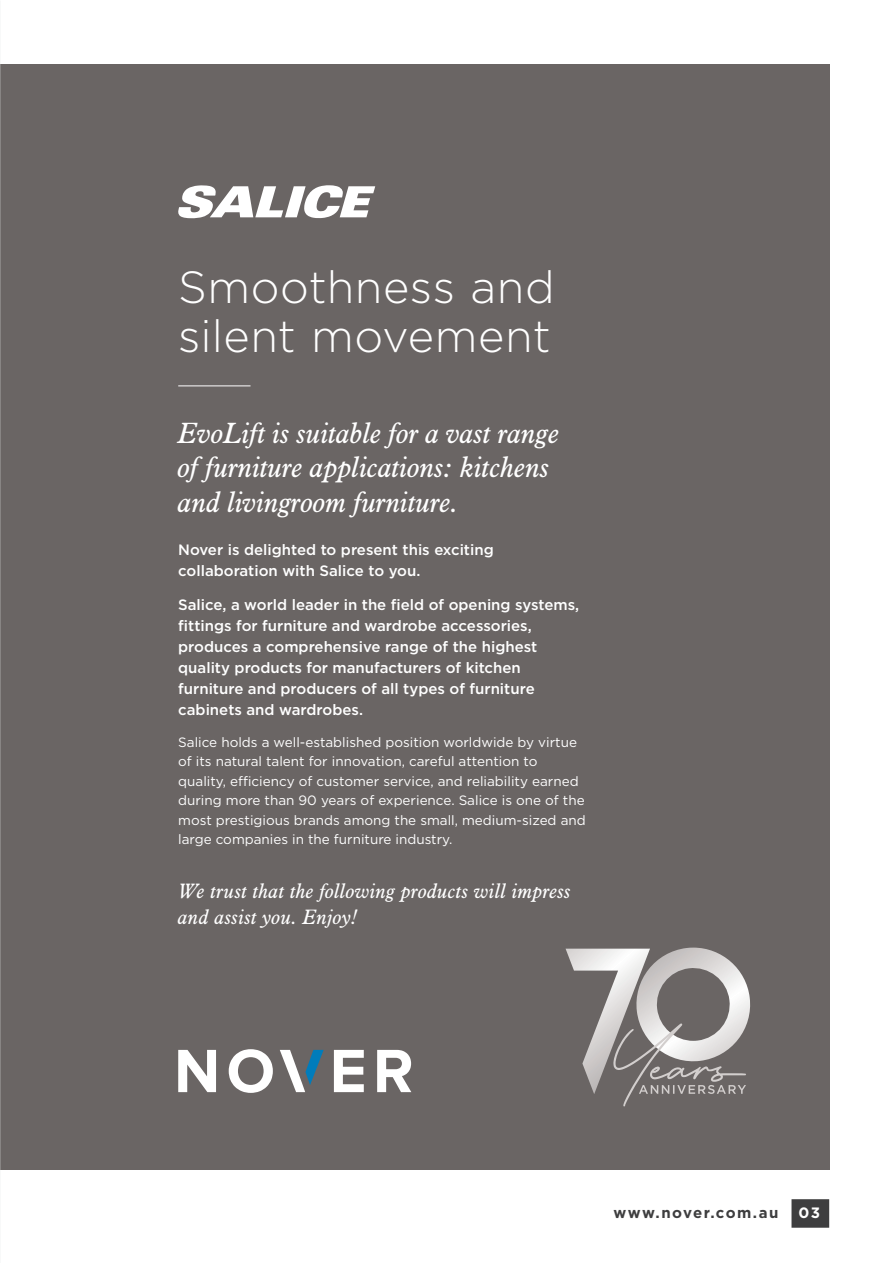
<style>
.page{position:relative;width:893px;height:1263px;background:#fff}
.page>*{position:absolute;margin:0;border:0;box-sizing:border-box;transform-origin:0 0}
.Bodycopy_-_A5{font:300 45px/49.5px "Gotham";letter-spacing:.01em;color:#fff}
.Image_Quotes{font:italic 28.5px/34.5px "Aldine 721 BT";color:#fff}
.Bodycopy_-_A5-2{font:italic 20.25px/26.2px "Aldine 721 BT";letter-spacing:.01em;color:#fff}
.INTRO_Bodycopy{font:500 15px/21px "Gotham";color:#fff}
.t1{font:700 15px "Gotham";letter-spacing:.09em;color:#3e3e3f}
.t2{font:700 15px "Gotham";color:#fff}
.INTRO_Bodycopy-2{font:13.5px/19.5px "Gotham";color:#fff}
</style>
<div class="page">
<div style="left:791px;top:1199px;width:38px;height:29px;background:#3e3e3f"></div>
<div style="left:0;top:64px;width:829px;height:1105px;background:#6a6564"></div>
<hr style="left:178px;top:385px;width:73px;height:1px;background:#fff">
<img style="left:0;top:0;width:1px;height:1263px">
<svg style="left:178px;top:1050px;width:38px;height:42px"></svg>
<svg style="left:229px;top:1049px;width:44px;height:44px"></svg>
<svg style="left:334px;top:1050px;width:30px;height:42px"></svg>
<svg style="left:377px;top:1050px;width:34px;height:42px"></svg>
<svg style="left:280px;top:1050px;width:44px;height:42px"></svg>
<svg style="left:566px;top:947px;width:185px;height:159px"></svg>
<svg style="left:178px;top:185px;width:197px;height:33px"></svg>
<p class="Bodycopy_-_A5" style="left:178px;top:261px;width:378px">Smoothness and silent movement</p>
<p class="Image_Quotes" style="left:178px;top:415px;width:383px">EvoLift is suitable for a vast range of furniture applications: kitchens and livingroom furniture.</p>
<p class="INTRO_Bodycopy" style="left:178px;top:539px;width:317px">Nover is delighted to present this exciting collaboration with Salice to you.</p>
<p class="INTRO_Bodycopy" style="left:178px;top:594px;width:402px">Salice, a world leader in the field of opening systems, fittings for furniture and wardrobe accessories, produces a comprehensive range of the highest quality products for manufacturers of kitchen furniture and producers of all types of furniture cabinets and wardrobes.</p>
<p class="INTRO_Bodycopy-2" style="left:178px;top:732px;width:409px">Salice holds a well-established position worldwide by virtue of its natural talent for innovation, careful attention to quality, efficiency of customer service, and reliability earned during more than 90 years of experience. Salice is one of the most prestigious brands among the small, medium-sized and large companies in the furniture industry.</p>
<p class="Bodycopy_-_A5-2" style="left:178px;top:877px;width:394px">We trust that the following products will impress and assist you. Enjoy!</p>
<p class="t1" style="left:614px;top:1203px;width:166px">www.nover.com.au</p>
<p class="t2" style="left:798px;top:1203px;width:23px">03</p>
</div>
